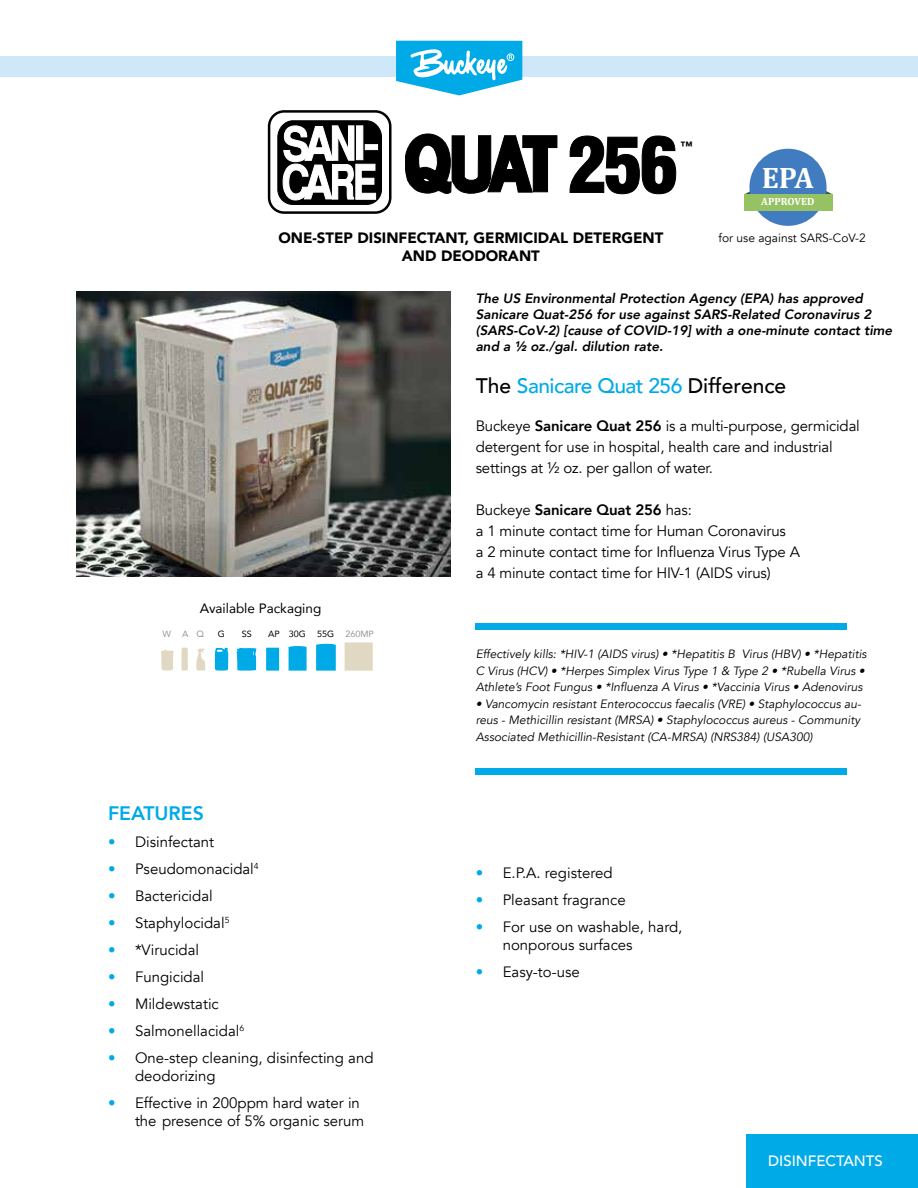
<style>
.page{position:relative;width:918px;height:1188px;background:#fff}
.page>*{position:absolute;margin:0;border:0;box-sizing:border-box;transform-origin:0 0}
.t1{font:700 29.85px "Cambria";color:#fff}
.t2{font:500 21px "Avenir";letter-spacing:-.025em;color:#00aae7}
.t3{font:800 19.5px "Avenir";color:#00aae7}
.t4{font:15px/21px "Avenir";color:#000}
.t5{font:900 15px/18px "Avenir";color:#000;text-align:center}
.t6{font:500 15px "Avenir";color:#fff}
.t7{font:italic 800 13.5px/16.2px "Avenir";color:#000}
.t8{font:13.5px "Avenir";color:#000}
.t9{font:italic 12px/16.5px "Avenir";color:#000}
.t10{font:12px "Avenir";color:#000}
.t11{font:900 12px "Avenir";color:#000}
.t12{font:700 10.35px "Cambria";color:#fff}
.t13{font:9px "Avenir";color:#939598}
.t14{font:9px "Avenir";color:#000}
.s1{color:#000}
.s2{color:#00aae7}
.s3{font-weight:800}
</style>
<div class="page">
<div style="left:0;top:56px;width:918px;height:20px;background:#cee8f9"></div>
<svg style="left:396px;top:41px;width:126px;height:54px"></svg>
<img style="left:77px;top:291px;width:373px;height:285px">
<div style="left:746px;top:1134px;width:172px;height:54px;background:#00aae7"></div>
<div style="left:268px;top:110px;width:124px;height:104px;border:2px solid #000;border-radius:15px"></div>
<div style="left:278px;top:121px;width:104px;height:83px;background:#000;border-radius:15px"></div>
<div style="left:278px;top:121px;width:104px;height:84px;border:1px solid #000;border-radius:15px"></div>
<div style="left:365px;top:145px;width:13px;height:5px;background:#fff"></div>
<svg style="left:283px;top:126px;width:93px;height:74px"></svg>
<svg style="left:405px;top:134px;width:152px;height:60px"></svg>
<svg style="left:569px;top:135px;width:107px;height:59px"></svg>
<svg style="left:181px;top:648px;width:7px;height:23px"></svg>
<svg style="left:196px;top:649px;width:9px;height:22px"></svg>
<svg style="left:215px;top:648px;width:13px;height:23px"></svg>
<svg style="left:237px;top:648px;width:19px;height:23px"></svg>
<svg style="left:266px;top:648px;width:13px;height:23px"></svg>
<svg style="left:289px;top:646px;width:18px;height:25px"></svg>
<svg style="left:316px;top:644px;width:20px;height:27px"></svg>
<svg style="left:345px;top:642px;width:28px;height:29px"></svg>
<svg style="left:161px;top:650px;width:13px;height:21px"></svg>
<div style="left:476px;top:624px;width:371px;height:6px;background:#00aae7"></div>
<div style="left:476px;top:768px;width:371px;height:7px;background:#00aae7"></div>
<div style="left:749px;top:149px;width:78px;height:77px;background:#407cbf;border-radius:50%"></div>
<div style="left:744px;top:194px;width:89px;height:17px;background:#97c263"></div>
<p class="t11" style="left:680px;top:136px;width:13px">™</p>
<p class="t5" style="left:278px;top:228px;width:386px">ONE-STEP DISINFECTANT, GERMICIDAL DETERGENT<br>AND DEODORANT</p>
<h1 class="t1" style="left:762px;top:157px;width:54px">EPA</h1>
<p class="t12" style="left:761px;top:195px;width:55px">APPROVED</p>
<p class="t10" style="left:719px;top:230px;width:149px">for use against SARS-CoV-2</p>
<p class="t7" style="left:476px;top:290px;width:418px">The US Environmental Protection Agency (EPA) has approved Sanicare Quat-256 for use against SARS-Related Coronavirus 2 (SARS-CoV-2) [cause of COVID-19] with a one-minute contact time and a ½ oz./gal. dilution rate.</p>
<p class="t8" style="left:200px;top:597px;width:123px">Available Packaging</p>
<p class="t13" style="left:162px;top:627px;width:43px">W AQ</p>
<p class="t14" style="left:218px;top:627px;width:9px">G</p>
<p class="t14" style="left:242px;top:627px;width:12px">SS</p>
<p class="t14" style="left:268px;top:627px;width:39px">AP 30G</p>
<p class="t13" style="left:317px;top:627px;width:58px"><span class="s1">55G</span> 260MP</p>
<h3 class="t3" style="left:108px;top:798px;width:98px">FEATURES</h3>
<p class="t4" style="left:108px;top:832px;width:108px"><span class="s2">•</span> Disinfectant</p>
<p class="t4" style="left:108px;top:859px;width:152px"><span class="s2">•</span> Pseudomonacidal<sup>4</sup></p>
<p class="t4" style="left:108px;top:886px;width:106px"><span class="s2">•</span> Bactericidal</p>
<p class="t4" style="left:108px;top:913px;width:123px"><span class="s2">•</span> Staphylocidal<sup>5</sup></p>
<p class="t4" style="left:108px;top:940px;width:93px"><span class="s2">•</span> *Virucidal</p>
<p class="t4" style="left:108px;top:967px;width:98px"><span class="s2">•</span> Fungicidal</p>
<p class="t4" style="left:108px;top:994px;width:112px"><span class="s2">•</span> Mildewstatic</p>
<p class="t4" style="left:108px;top:1021px;width:138px"><span class="s2">•</span> Salmonellacidal<sup>6</sup></p>
<p class="t4" style="left:135px;top:1049px;width:240px;line-height:18px;text-indent:-27px"><span class="s2">•</span> One-step cleaning, disinfecting and deodorizing</p>
<p class="t4" style="left:108px;top:1094px;width:258px;line-height:18px;text-align:right"><span class="s2">•</span> Effective in 200ppm hard water in the presence of 5% organic serum</p>
<h2 class="t2" style="left:476px;top:367px;width:312px"><span class="s1">The</span> Sanicare Quat 256 <span class="s1">Difference</span></h2>
<p class="t4" style="left:476px;top:416px;width:386px">Buckeye <span class="s3">Sanicare Quat 256</span> is a multi-purpose, germicidal detergent for use in hospital, health care and industrial settings at ½ oz. per gallon of water.</p>
<p class="t4" style="left:476px;top:500px;width:326px">Buckeye <span class="s3">Sanicare Quat 256</span> has:<br>a 1 minute contact time for Human Coronavirus<br>a 2 minute contact time for Influenza Virus Type A a 4 minute contact time for HIV-1 (AIDS virus)</p>
<p class="t9" style="left:476px;top:646px;width:393px">Effectively kills: *HIV-1 (AIDS virus) • *Hepatitis B Virus (HBV) • *Hepatitis<br>C Virus (HCV) • *Herpes Simplex Virus Type 1 &amp; Type 2 • *Rubella Virus •<br>Athlete’s Foot Fungus • *Influenza A Virus • *Vaccinia Virus • Adenovirus</p>
<p class="t9" style="left:476px;top:696px;width:387px;text-align:justify">• Vancomycin resistant Enterococcus faecalis (VRE) • Staphylococcus au&shy;reus - Methicillin resistant (MRSA) • Staphylococcus aureus - Community Associated Methicillin-Resistant (CA-MRSA) (NRS384) (USA300)</p>
<p class="t4" style="left:476px;top:863px;width:138px"><span class="s2">•</span> E.P.A. registered</p>
<p class="t4" style="left:476px;top:890px;width:152px"><span class="s2">•</span> Pleasant fragrance</p>
<p class="t4" style="left:503px;top:918px;width:181px;line-height:18px;text-indent:-27px"><span class="s2">•</span> For use on washable, hard, nonporous surfaces</p>
<p class="t4" style="left:476px;top:962px;width:106px"><span class="s2">•</span> Easy-to-use</p>
<p class="t6" style="left:768px;top:1147px;width:116px">DISINFECTANTS</p>
</div>
